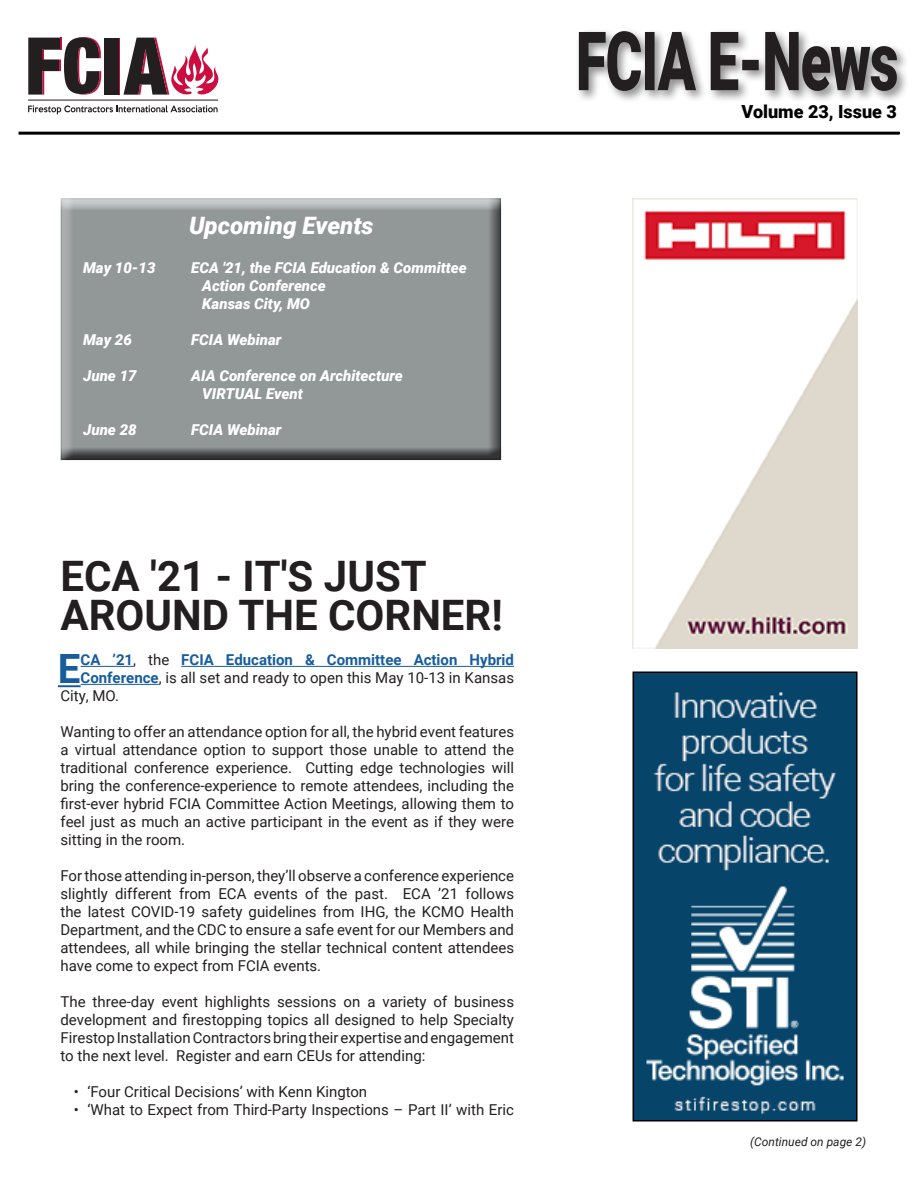
<style>
.page{position:relative;width:918px;height:1188px;background:#fff}
.page>*{position:absolute;margin:0;border:0;box-sizing:border-box;transform-origin:0 0}
.t1{font:700 42px/39px "Roboto";color:#231f20}
.t2{font:700 40.35px "Roboto";color:#175d9e}
.t3{font:italic 900 24px "Roboto";color:#fff}
.t4{font:900 18px "Roboto";color:#000}
.t5{font:15px/18px "Roboto";color:#231f20;text-align:justify}
.t6{font:italic 900 15px "Roboto";color:#fff}
.t7{font:700 15px "Roboto";color:#175d9e}
.t8{font:italic 12px "Roboto";color:#231f20}
.s1{font-weight:400;color:#231f20}
.s2{font-weight:700;color:#175d9e}
</style>
<div class="page">
<div style="left:19px;top:132px;width:880px;height:2px;border:1px solid #000"></div>
<svg style="left:28px;top:105px;width:190px;height:9px"></svg>
<hr style="left:28px;top:100px;width:190px;height:1px;background:#231f20">
<svg style="left:28px;top:37px;width:190px;height:58px"></svg>
<div style="left:575px;top:28px;width:335px;height:76px;background:#231f20;opacity:.5"></div>
<svg style="left:579px;top:31px;width:318px;height:60px"></svg>
<img style="left:633px;top:198px;width:225px;height:450px">
<img style="left:636px;top:675px;width:219px;height:444px">
<div style="left:633px;top:672px;width:225px;height:450px;border:2px solid #000"></div>
<div style="left:55px;top:198px;width:447px;height:262px;background:#231f20;opacity:.75"></div>
<hr style="left:58px;top:685px;width:23px;height:2px;background:#175d9e">
<hr style="left:81px;top:666px;width:52px;height:1px;background:#175d9e">
<hr style="left:181px;top:666px;width:333px;height:1px;background:#175d9e">
<hr style="left:81px;top:684px;width:78px;height:1px;background:#175d9e">
<p class="t3" style="left:189px;top:209px;width:186px">Upcoming Events</p>
<p class="t6" style="left:83px;top:257px;width:74px">May 10-13</p>
<p class="t6" style="left:191px;top:257px;width:277px">ECA '21, the FCIA Education &amp; Committee</p>
<p class="t6" style="left:202px;top:275px;width:125px">Action Conference</p>
<p class="t6" style="left:202px;top:293px;width:109px">Kansas City, MO</p>
<p class="t6" style="left:83px;top:329px;width:50px">May 26</p>
<p class="t6" style="left:191px;top:329px;width:92px">FCIA Webinar</p>
<p class="t6" style="left:83px;top:365px;width:55px">June 17</p>
<p class="t6" style="left:191px;top:365px;width:213px">AIA Conference on Architecture</p>
<p class="t6" style="left:202px;top:383px;width:102px">VIRTUAL Event</p>
<p class="t6" style="left:83px;top:419px;width:55px">June 28</p>
<p class="t6" style="left:191px;top:419px;width:92px">FCIA Webinar</p>
<p class="t1" style="left:60px;top:555px;width:444px">ECA '21 - IT'S JUST<br>AROUND THE CORNER!</p>
<p class="t2" style="left:58px;top:641px;width:24px">E</p>
<p class="t7" style="left:81px;top:649px;width:435px">CA ’21<span class="s1">, the</span> FCIA Education &amp; Committee Action Hybrid</p>
<p class="t5" style="left:81px;top:668px;width:435px"><span class="s2">Conference</span>, is all set and ready to open this May 10-13 in Kansas</p>
<p class="t5" style="left:60px;top:686px;width:60px">City, MO.</p>
<p class="t5" style="left:60px;top:722px;width:455px">Wanting to offer an attendance option for all, the hybrid event features a virtual attendance option to support those unable to attend the traditional conference experience. Cutting edge technologies will bring the conference-experience to remote attendees, including the first-ever hybrid FCIA Committee Action Meetings, allowing them to feel just as much an active participant in the event as if they were sitting in the room.</p>
<p class="t5" style="left:60px;top:866px;width:455px">For those attending in-person, they’ll observe a conference experience slightly different from ECA events of the past. ECA ’21 follows the latest COVID-19 safety guidelines from IHG, the KCMO Health Department, and the CDC to ensure a safe event for our Members and attendees, all while bringing the stellar technical content attendees have come to expect from FCIA events.</p>
<p class="t5" style="left:60px;top:992px;width:455px">The three-day event highlights sessions on a variety of business development and firestopping topics all designed to help Specialty Firestop Installation Contractors bring their expertise and engagement to the next level. Register and earn CEUs for attending:</p>
<p class="t5" style="left:74px;top:1082px;width:295px">• ‘Four Critical Decisions’ with Kenn Kington</p>
<p class="t5" style="left:74px;top:1100px;width:442px">• ‘What to Expect from Third-Party Inspections – Part II’ with Eric</p>
<p class="t4" style="left:742px;top:99px;width:157px">Volume 23, Issue 3</p>
<p class="t8" style="left:750px;top:1134px;width:117px">(Continued on page 2)</p>
</div>
